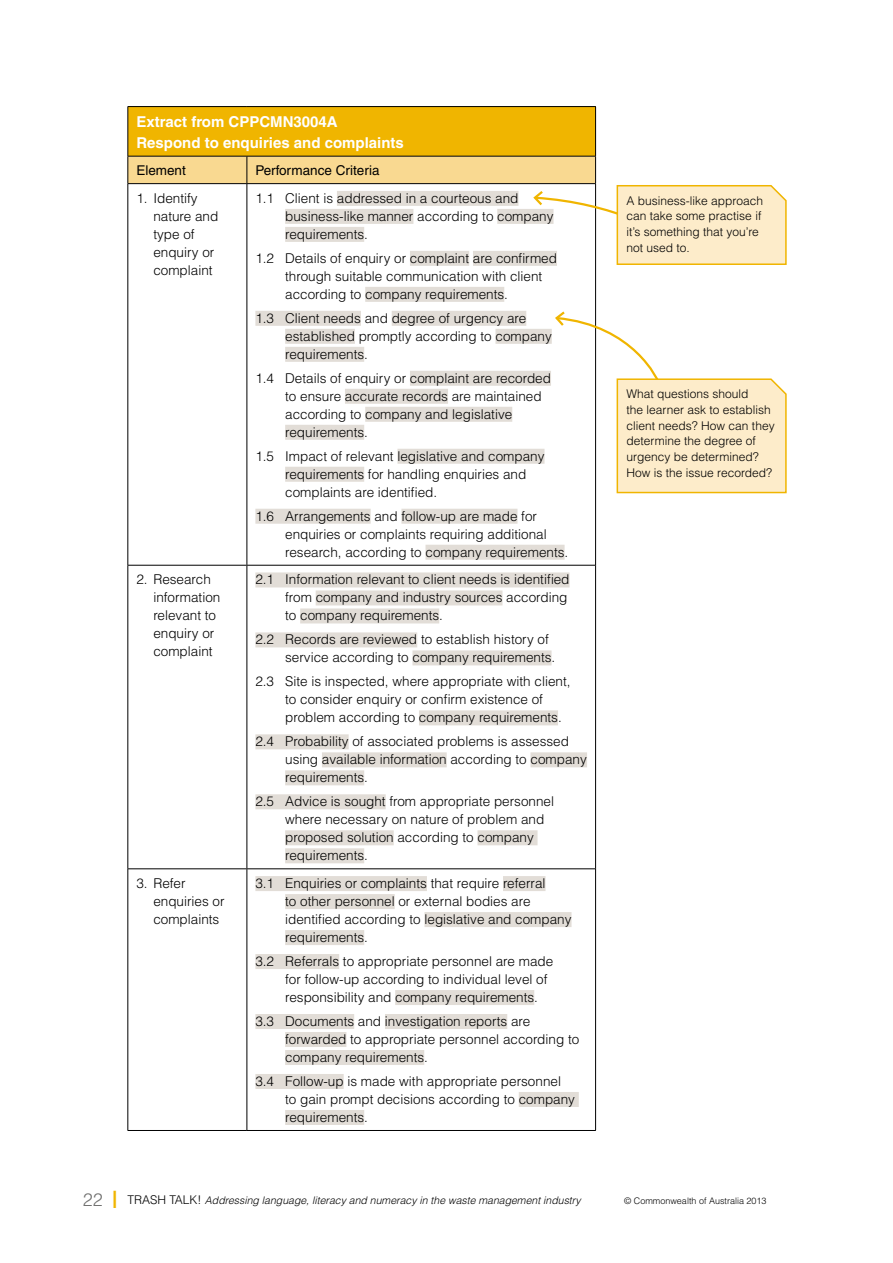
<style>
.page{position:relative;width:893px;height:1263px;background:#fff}
.page>*{position:absolute;margin:0;border:0;box-sizing:border-box;transform-origin:0 0}
.t1{font:700 15px/21px "Helvetica";color:#fff}
.t2{font:300 13.5px/18px "Helvetica";color:#000}
.t3{font:13.5px "Helvetica";color:#000}
.t4{font:300 12px/15.8px "Helvetica";color:#000}
.t5{font:italic 300 10.5px "Helvetica";color:#000}
.t6{font:300 9px "Helvetica";color:#000}
.s1{font-style:normal;font-size:18px;color:#6f6f6e}
.s2{font-weight:400;font-style:normal;font-size:24px;color:#f0b500}
.s3{font-style:normal;font-size:12px}
</style>
<div class="page">
<div style="left:128px;top:107px;width:468px;height:49px;background:#f0b500"></div>
<hr style="left:128px;top:565px;width:119px;height:1px;background:#000">
<hr style="left:247px;top:565px;width:348px;height:1px;background:#000">
<hr style="left:128px;top:868px;width:119px;height:1px;background:#000">
<hr style="left:247px;top:868px;width:348px;height:1px;background:#000">
<hr style="left:247px;top:184px;width:1px;height:381px;background:#000">
<hr style="left:247px;top:566px;width:1px;height:302px;background:#000">
<hr style="left:247px;top:869px;width:1px;height:261px;background:#000">
<hr style="left:128px;top:1130px;width:119px;height:1px;background:#000">
<hr style="left:247px;top:1130px;width:349px;height:1px;background:#000">
<hr style="left:128px;top:106px;width:119px;height:1px;background:#000">
<hr style="left:128px;top:107px;width:1px;height:49px;background:#000">
<hr style="left:247px;top:106px;width:349px;height:1px;background:#000">
<hr style="left:595px;top:107px;width:1px;height:49px;background:#000">
<hr style="left:128px;top:184px;width:1px;height:381px;background:#000">
<hr style="left:595px;top:184px;width:1px;height:381px;background:#000">
<hr style="left:128px;top:565px;width:1px;height:304px;background:#000">
<hr style="left:595px;top:565px;width:1px;height:304px;background:#000">
<hr style="left:128px;top:869px;width:1px;height:261px;background:#000">
<hr style="left:595px;top:869px;width:1px;height:261px;background:#000">
<div style="left:365px;top:287px;width:139px;height:15px;background:#e2ddd7"></div>
<div style="left:255px;top:311px;width:106px;height:15px;background:#e2ddd7"></div>
<div style="left:392px;top:311px;width:134px;height:15px;background:#e2ddd7"></div>
<div style="left:285px;top:329px;width:70px;height:15px;background:#e2ddd7"></div>
<div style="left:495px;top:329px;width:57px;height:15px;background:#e2ddd7"></div>
<div style="left:285px;top:347px;width:79px;height:15px;background:#e2ddd7"></div>
<div style="left:410px;top:371px;width:141px;height:15px;background:#e2ddd7"></div>
<div style="left:345px;top:389px;width:103px;height:15px;background:#e2ddd7"></div>
<div style="left:365px;top:407px;width:147px;height:15px;background:#e2ddd7"></div>
<div style="left:285px;top:425px;width:79px;height:15px;background:#e2ddd7"></div>
<div style="left:397px;top:449px;width:147px;height:15px;background:#e2ddd7"></div>
<div style="left:285px;top:467px;width:79px;height:15px;background:#e2ddd7"></div>
<div style="left:255px;top:509px;width:116px;height:15px;background:#e2ddd7"></div>
<div style="left:401px;top:509px;width:116px;height:15px;background:#e2ddd7"></div>
<div style="left:425px;top:545px;width:140px;height:15px;background:#e2ddd7"></div>
<div style="left:255px;top:572px;width:315px;height:15px;background:#e2ddd7"></div>
<div style="left:316px;top:590px;width:186px;height:15px;background:#e2ddd7"></div>
<div style="left:300px;top:608px;width:139px;height:15px;background:#e2ddd7"></div>
<div style="left:255px;top:632px;width:162px;height:15px;background:#e2ddd7"></div>
<div style="left:412px;top:650px;width:140px;height:15px;background:#e2ddd7"></div>
<div style="left:419px;top:710px;width:139px;height:15px;background:#e2ddd7"></div>
<div style="left:255px;top:734px;width:94px;height:15px;background:#e2ddd7"></div>
<div style="left:322px;top:752px;width:125px;height:15px;background:#e2ddd7"></div>
<div style="left:530px;top:752px;width:57px;height:15px;background:#e2ddd7"></div>
<div style="left:285px;top:770px;width:79px;height:15px;background:#e2ddd7"></div>
<div style="left:255px;top:794px;width:131px;height:15px;background:#e2ddd7"></div>
<div style="left:285px;top:830px;width:109px;height:15px;background:#e2ddd7"></div>
<div style="left:477px;top:830px;width:61px;height:15px;background:#e2ddd7"></div>
<div style="left:285px;top:848px;width:79px;height:15px;background:#e2ddd7"></div>
<div style="left:255px;top:876px;width:172px;height:15px;background:#e2ddd7"></div>
<div style="left:503px;top:876px;width:42px;height:15px;background:#e2ddd7"></div>
<div style="left:285px;top:894px;width:110px;height:15px;background:#e2ddd7"></div>
<div style="left:424px;top:912px;width:147px;height:15px;background:#e2ddd7"></div>
<div style="left:285px;top:930px;width:79px;height:15px;background:#e2ddd7"></div>
<div style="left:255px;top:954px;width:84px;height:15px;background:#e2ddd7"></div>
<div style="left:395px;top:990px;width:139px;height:15px;background:#e2ddd7"></div>
<div style="left:255px;top:1014px;width:99px;height:15px;background:#e2ddd7"></div>
<div style="left:385px;top:1014px;width:122px;height:15px;background:#e2ddd7"></div>
<div style="left:285px;top:1032px;width:61px;height:15px;background:#e2ddd7"></div>
<div style="left:285px;top:1050px;width:139px;height:15px;background:#e2ddd7"></div>
<div style="left:255px;top:1074px;width:89px;height:15px;background:#e2ddd7"></div>
<div style="left:519px;top:1092px;width:60px;height:15px;background:#e2ddd7"></div>
<div style="left:285px;top:1110px;width:79px;height:15px;background:#e2ddd7"></div>
<svg style="left:555px;top:309px;width:232px;height:185px"></svg>
<svg style="left:128px;top:156px;width:659px;height:110px"></svg>
<p class="t1" style="left:136px;top:111px;width:269px">Extract from CPPCMN3004A<br>Respond to enquiries and complaints</p>
<p class="t3" style="left:136px;top:163px;width:51px">Element</p>
<p class="t3" style="left:255px;top:163px;width:126px">Performance Criteria</p>
<p class="t2" style="left:153px;top:189px;width:67px;text-indent:-17px">1. I dentify nature and type of enquiry or complaint</p>
<p class="t2" style="left:285px;top:189px;width:270px;text-indent:-30px">1.1 Client is addressed in a courteous and business-like manner according to company requirements.</p>
<p class="t2" style="left:285px;top:249px;width:273px;text-indent:-30px">1.2 Details of enquiry or complaint are confirmed through suitable communication with client according to company requirements.</p>
<p class="t2" style="left:285px;top:309px;width:268px;text-indent:-30px">1.3 Client needs and degree of urgency are established promptly according to company requirements.</p>
<p class="t2" style="left:285px;top:369px;width:267px;text-indent:-30px">1.4 Details of enquiry or complaint are recorded to ensure accurate records are maintained according to company and legislative requirements.</p>
<p class="t2" style="left:285px;top:447px;width:261px;text-indent:-30px">1.5 I mpact of relevant legislative and company requirements for handling enquiries and complaints are identified.</p>
<p class="t2" style="left:285px;top:507px;width:285px;text-indent:-30px">1.6 Arrangements and follow-up are made for enquiries or complaints requiring additional research, according to company requirements.</p>
<p class="t2" style="left:153px;top:570px;width:69px;text-indent:-17px">2. Research information relevant to enquiry or complaint</p>
<p class="t2" style="left:285px;top:570px;width:286px;text-indent:-30px">2.1 I nformation relevant to client needs is identified from company and industry sources according to company requirements.</p>
<p class="t2" style="left:285px;top:630px;width:272px;text-indent:-30px">2.2 Records are reviewed to establish history of service according to company requirements.</p>
<p class="t2" style="left:285px;top:672px;width:287px;text-indent:-30px">2.3 Site is inspected, where appropriate with client, to consider enquiry or confirm existence of problem according to company requirements.</p>
<p class="t2" style="left:285px;top:732px;width:303px;text-indent:-30px">2.4 Probability of associated problems is assessed using available information according to company requirements.</p>
<p class="t2" style="left:285px;top:792px;width:270px;text-indent:-30px">2.5 Advice is sought from appropriate personnel where necessary on nature of problem and proposed solution according to company requirements.</p>
<p class="t2" style="left:153px;top:874px;width:73px;text-indent:-17px">3. Refer enquiries or complaints</p>
<p class="t2" style="left:285px;top:874px;width:288px;text-indent:-30px">3.1 Enquiries or complaints that require referral<br>to other personnel or external bodies are identified according to legislative and company requirements.</p>
<p class="t2" style="left:285px;top:952px;width:270px;text-indent:-30px">3.2 Referrals to appropriate personnel are made for follow-up according to individual level of responsibility and company requirements.</p>
<p class="t2" style="left:285px;top:1012px;width:296px;text-indent:-30px">3.3 Documents and investigation reports are forwarded to appropriate personnel according to company requirements.</p>
<p class="t2" style="left:285px;top:1072px;width:291px;text-indent:-30px">3.4 Follow-up is made with appropriate personnel to gain prompt decisions according to company requirements.</p>
<p class="t4" style="left:627px;top:192px;width:138px">A business-like approach can take some practise if it’s something that you’re not used to.</p>
<p class="t4" style="left:627px;top:386px;width:150px">What questions should<br>the learner ask to establish client needs? How can they determine the degree of urgency be determined?<br>How is the issue recorded?</p>
<p class="t5" style="left:83px;top:1193px;width:499px"><span class="s1">22</span> <span class="s2">I</span> <span class="s3">Trash talk!</span> Addressing language, literacy and numeracy in the waste management industry</p>
<p class="t6" style="left:624px;top:1195px;width:144px">© Commonwealth of Australia 2013</p>
</div>
